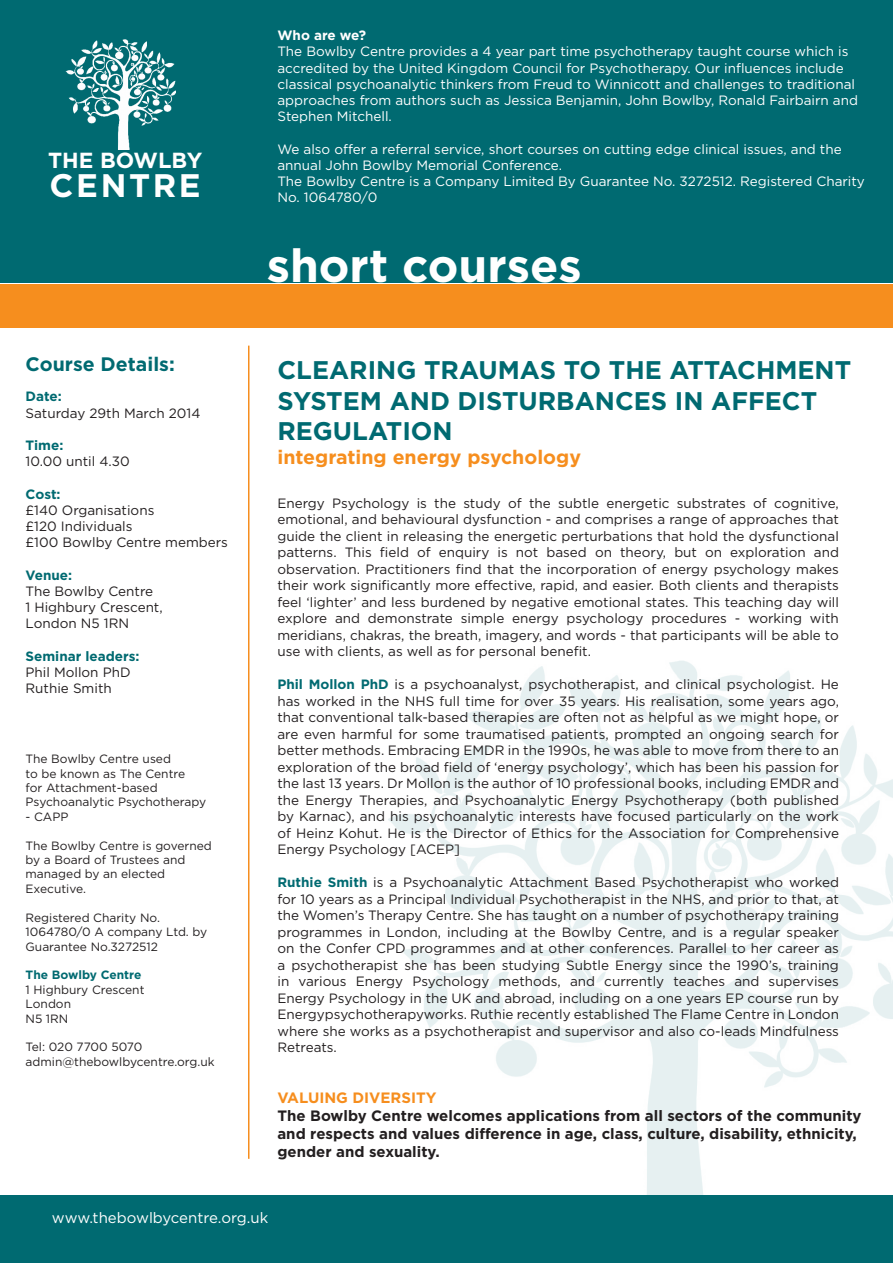
<style>
.page{position:relative;width:893px;height:1263px;background:#fff}
.page>*{position:absolute;margin:0;border:0;box-sizing:border-box;transform-origin:0 0}
.t1{font:700 46.35px "Gotham";color:#fff}
.t2{font:700 32.55px "Gotham";letter-spacing:.08em;color:#fff}
.t3{font:700 25.5px/30.6px "Gotham";color:#006a71}
.t4{font:700 21.9px "Gotham";color:#fff}
.t5{font:700 19.5px "Gotham";color:#f68e1e}
.t6{font:700 19.5px "Gotham";color:#006a71}
.t7{font:700 15px/18px "Gotham";color:#231f20}
.t8{font:15px "Gotham";color:#fff}
.t9{font:700 15px "Gotham";color:#f68e1e}
.t10{font:13.5px/16.5px "Gotham";color:#231f20;text-align:justify}
.t11{font:13.5px/16.2px "Gotham";color:#fff}
.t12{font:700 13.5px "Gotham";color:#006a71}
.t13{font:700 13.5px "Gotham";color:#fff}
.t14{font:12px/14.4px "Gotham";color:#231f20}
.t15{font:700 12px "Gotham";color:#006a71}
.s1{font-weight:700;color:#006a71}
</style>
<div class="page">
<img style="left:385px;top:661px;width:508px;height:535px">
<div style="left:0;top:284px;width:893px;height:43px;background:#f68e1e"></div>
<div style="left:0;top:0;width:893px;height:282px;background:#006a71"></div>
<img style="left:66px;top:39px;width:110px;height:110px">
<div style="left:0;top:1196px;width:893px;height:67px;background:#006a71"></div>
<hr style="left:248px;top:346px;width:1px;height:813px;background:#f68e1e">
<p class="t4" style="left:48px;top:148px;width:156px">THE BOWLBY</p>
<p class="t2" style="left:50px;top:167px;width:153px">CENTRE</p>
<p class="t6" style="left:26px;top:353px;width:151px">Course Details:</p>
<p class="t12" style="left:26px;top:389px;width:38px">Date:</p>
<p class="t10" style="left:26px;top:404px;width:176px">Saturday 29th March 2014</p>
<p class="t12" style="left:26px;top:437px;width:39px">Time:</p>
<p class="t10" style="left:26px;top:453px;width:106px">10.00 until 4.30</p>
<p class="t12" style="left:26px;top:486px;width:37px">Cost:</p>
<p class="t10" style="left:26px;top:502px;width:130px">£140 Organisations</p>
<p class="t10" style="left:26px;top:518px;width:108px">£120 Individuals</p>
<p class="t10" style="left:26px;top:534px;width:204px">£100 Bowlby Centre members</p>
<p class="t12" style="left:26px;top:567px;width:48px">Venue:</p>
<p class="t10" style="left:26px;top:583px;width:129px">The Bowlby Centre</p>
<p class="t10" style="left:26px;top:599px;width:139px">1 Highbury Crescent,</p>
<p class="t10" style="left:26px;top:615px;width:105px">London N5 1RN</p>
<p class="t12" style="left:26px;top:648px;width:116px">Seminar leaders:</p>
<p class="t10" style="left:26px;top:664px;width:107px">Phil Mollon PhD</p>
<p class="t10" style="left:26px;top:680px;width:88px">Ruthie Smith</p>
<p class="t14" style="left:26px;top:752px;width:182px">The Bowlby Centre used<br>to be known as The Centre<br>for Attachment-based<br>Psychoanalytic Psychotherapy</p>
<p class="t14" style="left:26px;top:809px;width:44px">- CAPP</p>
<p class="t14" style="left:26px;top:838px;width:188px">The Bowlby Centre is governed by a Board of Trustees and managed by an elected<br>Executive.</p>
<p class="t14" style="left:26px;top:910px;width:183px">Registered Charity No.<br>1064780/0 A company Ltd. by<br>Guarantee No.3272512</p>
<p class="t15" style="left:26px;top:968px;width:117px">The Bowlby Centre</p>
<p class="t14" style="left:26px;top:982px;width:120px">1 Highbury Crescent</p>
<p class="t14" style="left:26px;top:996px;width:47px">London</p>
<p class="t14" style="left:26px;top:1011px;width:44px">N5 1RN</p>
<p class="t14" style="left:26px;top:1040px;width:118px">Tel: 020 7700 5070</p>
<p class="t14" style="left:26px;top:1054px;width:191px">admin@thebowlbycentre.org.uk</p>
<p class="t13" style="left:277px;top:28px;width:90px">Who are we?</p>
<p class="t11" style="left:277px;top:43px;width:582px">The Bowlby Centre provides a 4 year part time psychotherapy taught course which is accredited by the United Kingdom Council for Psychotherapy. Our influences include classical psychoanalytic thinkers from Freud to Winnicott and challenges to traditional approaches from authors such as Jessica Benjamin, John Bowlby, Ronald Fairbairn and Stephen Mitchell.</p>
<p class="t11" style="left:277px;top:141px;width:566px">We also offer a referral service, short courses on cutting edge clinical issues, and the annual John Bowlby Memorial Conference.</p>
<p class="t11" style="left:277px;top:173px;width:589px">The Bowlby Centre is a Company Limited By Guarantee No. 3272512. Registered Charity<br>No. 1064780/0</p>
<p class="t1" style="left:267px;top:239px;width:316px">short courses</p>
<p class="t3" style="left:277px;top:354px;width:575px">CLEARING TRAUMAS TO THE ATTACHMENT<br>SYSTEM AND DISTURBANCES IN AFFECT<br>REGULATION</p>
<p class="t5" style="left:277px;top:445px;width:305px">integrating energy psychology</p>
<p class="t10" style="left:277px;top:494px;width:563px">Energy Psychology is the study of the subtle energetic substrates of cognitive, emotional, and behavioural dysfunction - and comprises a range of approaches that guide the client in releasing the energetic perturbations that hold the dysfunctional patterns. This field of enquiry is not based on theory, but on exploration and observation. Practitioners find that the incorporation of energy psychology makes their work significantly more effective, rapid, and easier. Both clients and therapists feel ‘lighter’ and less burdened by negative emotional states. This teaching day will explore and demonstrate simple energy psychology procedures - working with meridians, chakras, the breath, imagery, and words - that participants will be able to use with clients, as well as for personal benefit.</p>
<p class="t10" style="left:277px;top:676px;width:563px"><span class="s1">Phil Mollon PhD</span> is a psychoanalyst, psychotherapist, and clinical psychologist. He has worked in the NHS full time for over 35 years. His realisation, some years ago, that conventional talk-based therapies are often not as helpful as we might hope, or are even harmful for some traumatised patients, prompted an ongoing search for better methods. Embracing EMDR in the 1990s, he was able to move from there to an exploration of the broad field of ‘energy psychology’, which has been his passion for the last 13 years. Dr Mollon is the author of 10 professional books, including EMDR and the Energy Therapies, and Psychoanalytic Energy Psychotherapy (both published by Karnac), and his psychoanalytic interests have focused particularly on the work of Heinz Kohut. He is the Director of Ethics for the Association for Comprehensive Energy Psychology [ACEP]</p>
<p class="t10" style="left:277px;top:874px;width:563px"><span class="s1">Ruthie Smith</span> is a Psychoanalytic Attachment Based Psychotherapist who worked for 10 years as a Principal Individual Psychotherapist in the NHS, and prior to that, at the Women’s Therapy Centre. She has taught on a number of psychotherapy training programmes in London, including at the Bowlby Centre, and is a regular speaker on the Confer CPD programmes and at other conferences. Parallel to her career as a psychotherapist she has been studying Subtle Energy since the 1990’s, training in various Energy Psychology methods, and currently teaches and supervises Energy Psychology in the UK and abroad, including on a one years EP course run by Energypsychotherapyworks. Ruthie recently established The Flame Centre in London where she works as a psychotherapist and supervisor and also co-leads Mindfulness Retreats.</p>
<p class="t9" style="left:277px;top:1089px;width:161px">VALUING DIVERSITY</p>
<p class="t7" style="left:277px;top:1106px;width:586px">The Bowlby Centre welcomes applications from all sectors of the community and respects and values difference in age, class, culture, disability, ethnicity, gender and sexuality.</p>
<p class="t8" style="left:52px;top:1209px;width:218px">www.thebowlbycentre.org.uk</p>
</div>
